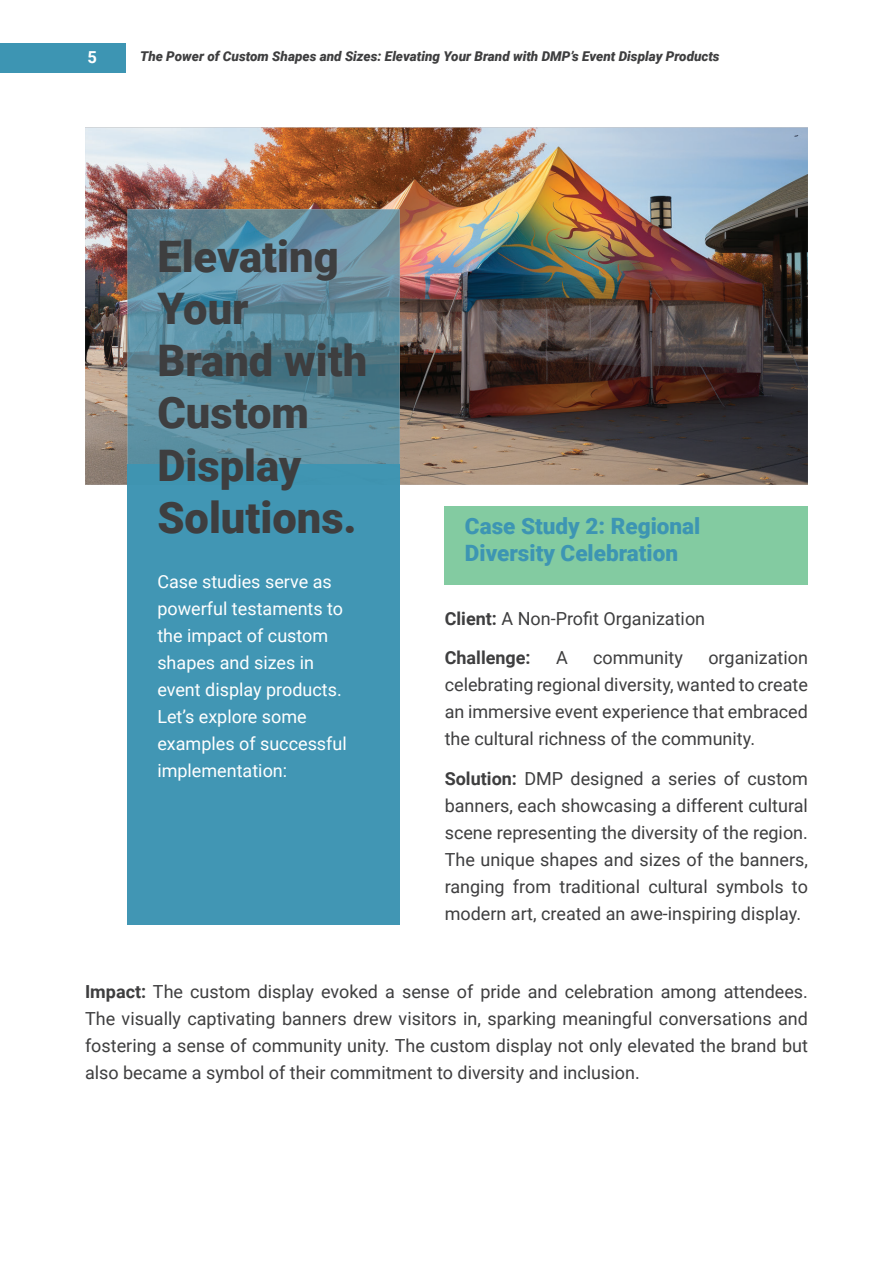
<style>
.page{position:relative;width:893px;height:1263px;background:#fff}
.page>*{position:absolute;margin:0;border:0;box-sizing:border-box;transform-origin:0 0}
.t1{font:900 43.5px/52.2px "Roboto";color:#3e3e3f}
.t2{font:900 22.5px/27px "Roboto";color:#3d95b3}
.t3{font:18px/27px "Roboto";color:#3e3e3f;text-align:justify}
.t4{font:18px/27px "Roboto";color:#fff}
.t5{font:700 18px "Roboto";color:#3e3e3f}
.t6{font:700 16.5px "Roboto";color:#fff}
.t7{font:italic 900 13.5px "Roboto";color:#3e3e3f}
.s1{font-weight:700}
</style>
<div class="page">
<img style="left:85px;top:128px;width:723px;height:357px">
<div style="left:445px;top:506px;width:363px;height:79px;background:#83cba1"></div>
<img style="left:128px;top:209px;width:272px;height:255px">
<div style="left:128px;top:485px;width:272px;height:439px;background:#4196b4"></div>
<div style="left:128px;top:464px;width:272px;height:21px;background:#3f94b1"></div>
<div style="left:0;top:43px;width:125px;height:30px;background:#3d95b3"></div>
<p class="t6" style="left:88px;top:45px;width:11px">5</p>
<p class="t7" style="left:140px;top:47px;width:581px">The Power of Custom Shapes and Sizes: Elevating Your Brand with DMP’s Event Display Products</p>
<h1 class="t1" style="left:157px;top:229px;width:211px">Elevating<br>Your<br>Brand with<br>Custom<br>Display<br>Solutions.</h1>
<p class="t4" style="left:157px;top:567px;width:191px">Case studies serve as powerful testaments to the impact of custom shapes and sizes in event display products.<br>Let’s explore some examples of successful implementation:</p>
<p class="t2" style="left:465px;top:512px;width:237px">Case Study 2: Regional<br>Diversity Celebration</p>
<p class="t3" style="left:445px;top:604px;width:262px"><span class="s1">Client:</span> A Non-Profit Organization</p>
<p class="t5" style="left:445px;top:645px;width:87px">Challenge:</p>
<p class="t3" style="left:556px;top:644px;width:13px">A</p>
<p class="t3" style="left:593px;top:644px;width:91px">community</p>
<p class="t3" style="left:445px;top:644px;width:365px;text-indent:264px">organization celebrating regional diversity, wanted to create an immersive event experience that embraced the cultural richness of the community.</p>
<p class="t3" style="left:445px;top:764px;width:365px"><span class="s1">Solution:</span> DMP designed a series of custom banners, each showcasing a different cultural scene representing the diversity of the region.<br>The unique shapes and sizes of the banners, ranging from traditional cultural symbols to modern art, created an awe-inspiring display.</p>
<p class="t3" style="left:85px;top:977px;width:724px"><span class="s1">Impact:</span> The custom display evoked a sense of pride and celebration among attendees.<br>The visually captivating banners drew visitors in, sparking meaningful conversations and fostering a sense of community unity. The custom display not only elevated the brand but also became a symbol of their commitment to diversity and inclusion.</p>
</div>
